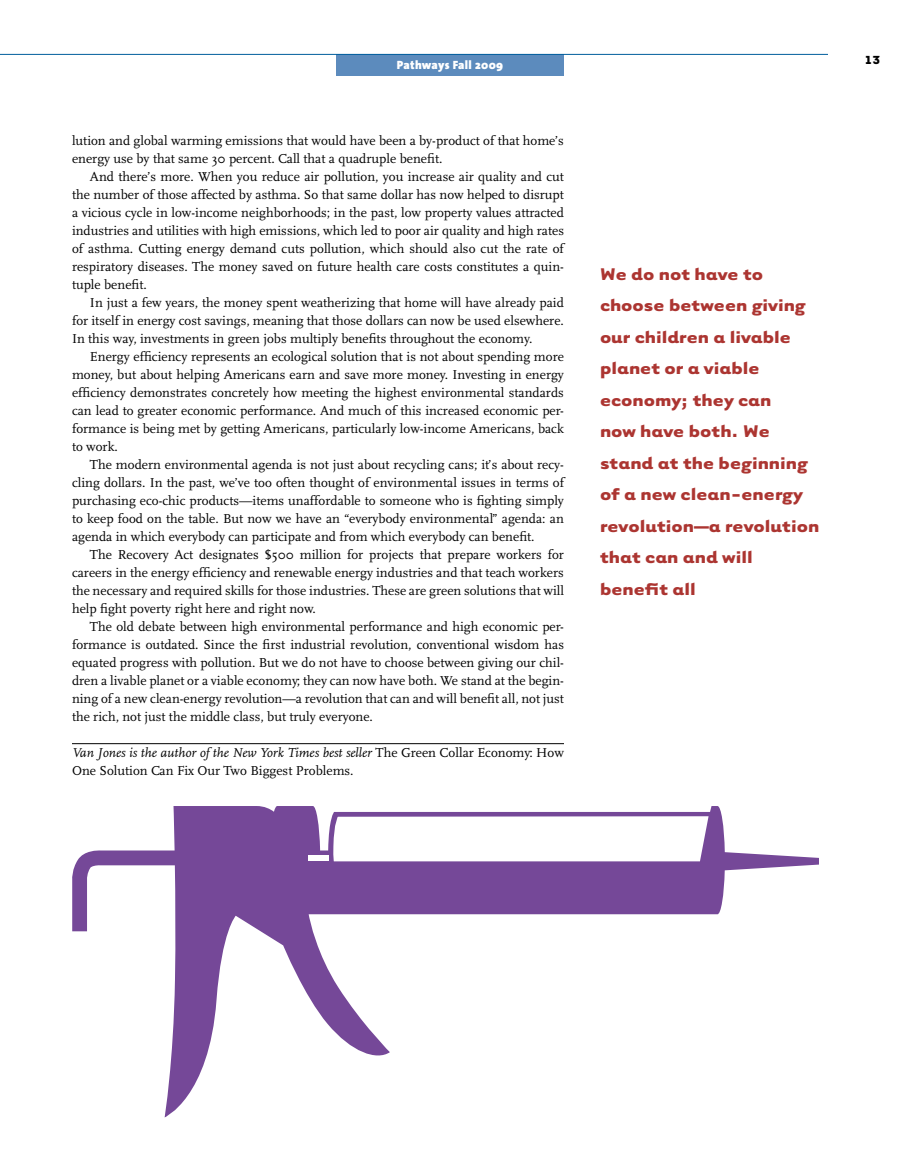
<style>
.page{position:relative;width:918px;height:1175px;background:#fff}
.page>*{position:absolute;margin:0;border:0;box-sizing:border-box;transform-origin:0 0}
.t1{font:700 19.5px/31.5px "Tarzana Wide";color:#ac3531}
.t2{font:13.5px/18px "Scala";color:#000;text-align:justify}
.t3{font:700 13.5px "Tarzana Wide";color:#000}
.t4{font:900 12px "The Sans";letter-spacing:.02em;color:#fff}
.s1{font-style:italic}
</style>
<div class="page">
<div style="left:336px;top:54px;width:228px;height:21px;background:#5c8bbd"></div>
<hr style="left:0;top:54px;width:828px;height:1px;background:#005e9d">
<hr style="left:72px;top:743px;width:492px;height:1px;background:#000">
<svg style="left:72px;top:806px;width:747px;height:311px"></svg>
<div style="left:308px;top:855px;width:20px;height:5px;background:#fff"></div>
<svg style="left:333px;top:816px;width:376px;height:45px"></svg>
<p class="t4" style="left:397px;top:55px;width:108px">Pathways Fall 2009</p>
<p class="t2" style="left:72px;top:132px;width:493px">lution and global warming emissions that would have been a by-product of that home’s energy use by that same 30 percent. Call that a quadruple benefit.</p>
<p class="t2" style="left:72px;top:168px;width:494px;text-indent:18px">And there’s more. When you reduce air pollution, you increase air quality and cut the number of those affected by asthma. So that same dollar has now helped to disrupt a vicious cycle in low-income neighborhoods; in the past, low property values attracted industries and utilities with high emissions, which led to poor air quality and high rates of asthma. Cutting energy demand cuts pollution, which should also cut the rate of respiratory diseases. The money saved on future health care costs constitutes a quin&shy;tuple benefit.</p>
<p class="t2" style="left:72px;top:294px;width:494px;text-indent:18px">In just a few years, the money spent weatherizing that home will have already paid for itself in energy cost savings, meaning that those dollars can now be used elsewhere.<br>In this way, investments in green jobs multiply benefits throughout the economy.</p>
<p class="t2" style="left:72px;top:348px;width:494px;text-indent:18px">Energy efficiency represents an ecological solution that is not about spending more money, but about helping Americans earn and save more money. Investing in energy efficiency demonstrates concretely how meeting the highest environmental standards can lead to greater economic performance. And much of this increased economic per&shy;formance is being met by getting Americans, particularly low-income Americans, back to work.</p>
<p class="t2" style="left:72px;top:456px;width:494px;text-indent:18px">The modern environmental agenda is not just about recycling cans; it’s about recy&shy;cling dollars. In the past, we’ve too often thought of environmental issues in terms of purchasing eco-chic products—items unaffordable to someone who is fighting simply to keep food on the table. But now we have an “everybody environmental” agenda: an agenda in which everybody can participate and from which everybody can benefit.</p>
<p class="t2" style="left:72px;top:546px;width:494px;text-indent:18px">The Recovery Act designates $500 million for projects that prepare workers for careers in the energy efficiency and renewable energy industries and that teach workers the necessary and required skills for those industries. These are green solutions that will help fight poverty right here and right now.</p>
<p class="t2" style="left:72px;top:618px;width:494px;text-indent:18px">The old debate between high environmental performance and high economic per&shy;formance is outdated. Since the first industrial revolution, conventional wisdom has equated progress with pollution. But we do not have to choose between giving our chil&shy;dren a livable planet or a viable economy; they can now have both. We stand at the begin&shy;ning of a new clean-energy revolution—a revolution that can and will benefit all, not just the rich, not just the middle class, but truly everyone.</p>
<p class="t2" style="left:72px;top:744px;width:493px"><span class="s1">Van Jones is the author of the New York Times best seller</span> The Green Collar Economy: How<br>One Solution Can Fix Our Two Biggest Problems.</p>
<h1 class="t1" style="left:600px;top:257px;width:221px">We do not have to choose between giving our children a livable planet or a viable economy; they can<br>now have both. We stand at the beginning of a new clean-energy revolution—a revolution that can and will benefit all</h1>
<p class="t3" style="left:864px;top:51px;width:18px">13</p>
</div>
